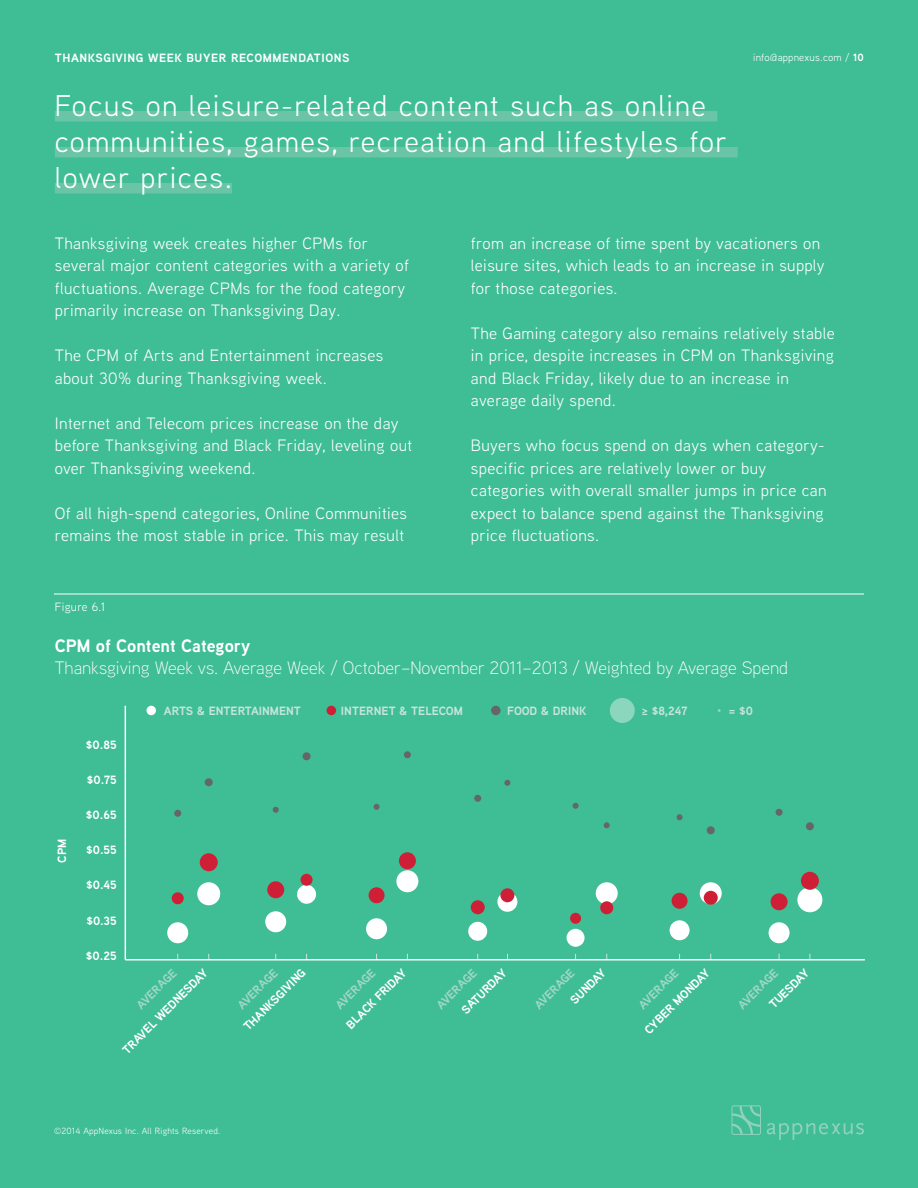
<style>
.page{position:relative;width:918px;height:1188px;background:#3fbd94}
.page>*{position:absolute;margin:0;border:0;box-sizing:border-box;transform-origin:0 0}
.t1{font:30px/36px "Aaux Next";letter-spacing:.05em;color:#fff}
.t2{font:300 18px "Aaux Next";color:#fff}
.t3{font:700 18px "Aaux Next";color:#fff}
.t4{font:16.5px/22.5px "Aaux Next";letter-spacing:.025em;color:#fff}
.t5{font:700 12px "Aaux Next";letter-spacing:.05em;color:#fff}
.t6{font:700 12px "Aaux Next";color:#c6e5db}
.t7{font:700 12px "Aaux Next";color:#a1d7c6}
.t8{font:12px "Aaux Next";color:#fff}
.t9{font:10.5px "Aaux Next";letter-spacing:.025em;color:#fff}
.t10{font:9px "Aaux Next";letter-spacing:.025em;color:#fff}
.s1{font-weight:700}
</style>
<div class="page">
<div style="left:55px;top:111px;width:662px;height:10px;background:#6ac5a6"></div>
<div style="left:55px;top:147px;width:683px;height:10px;background:#6ac5a6"></div>
<div style="left:55px;top:183px;width:177px;height:10px;background:#6ac5a6"></div>
<svg style="left:731px;top:1105px;width:30px;height:30px"></svg>
<svg style="left:767px;top:1123px;width:97px;height:17px"></svg>
<hr style="left:125px;top:706px;width:1px;height:254px;background:#fff">
<hr style="left:125px;top:959px;width:740px;height:2px;background:#fff">
<div style="left:167px;top:922px;width:21px;height:21px;background:#fff;border-radius:50%"></div>
<div style="left:174px;top:810px;width:7px;height:7px;background:#666;border-radius:50%"></div>
<div style="left:205px;top:778px;width:8px;height:8px;background:#666;border-radius:50%"></div>
<div style="left:197px;top:882px;width:23px;height:23px;background:#fff;border-radius:50%"></div>
<div style="left:265px;top:911px;width:21px;height:21px;background:#fff;border-radius:50%"></div>
<svg style="left:273px;top:807px;width:6px;height:6px"></svg>
<div style="left:303px;top:752px;width:8px;height:8px;background:#666;border-radius:50%"></div>
<div style="left:297px;top:885px;width:19px;height:19px;background:#fff;border-radius:50%"></div>
<div style="left:366px;top:918px;width:21px;height:21px;background:#fff;border-radius:50%"></div>
<svg style="left:374px;top:804px;width:6px;height:6px"></svg>
<div style="left:404px;top:751px;width:7px;height:7px;background:#666;border-radius:50%"></div>
<div style="left:396px;top:870px;width:22px;height:22px;background:#fff;border-radius:50%"></div>
<div style="left:468px;top:922px;width:19px;height:19px;background:#fff;border-radius:50%"></div>
<div style="left:474px;top:795px;width:7px;height:7px;background:#666;border-radius:50%"></div>
<svg style="left:504px;top:780px;width:6px;height:6px"></svg>
<svg style="left:497px;top:892px;width:20px;height:20px"></svg>
<div style="left:567px;top:929px;width:18px;height:18px;background:#fff;border-radius:50%"></div>
<svg style="left:573px;top:803px;width:6px;height:6px"></svg>
<svg style="left:604px;top:822px;width:6px;height:6px"></svg>
<div style="left:596px;top:882px;width:22px;height:22px;background:#fff;border-radius:50%"></div>
<div style="left:670px;top:920px;width:20px;height:20px;background:#fff;border-radius:50%"></div>
<svg style="left:677px;top:814px;width:6px;height:6px"></svg>
<div style="left:707px;top:826px;width:8px;height:8px;background:#666;border-radius:50%"></div>
<div style="left:776px;top:809px;width:7px;height:7px;background:#666;border-radius:50%"></div>
<div style="left:806px;top:822px;width:8px;height:8px;background:#666;border-radius:50%"></div>
<svg style="left:700px;top:882px;width:22px;height:22px"></svg>
<div style="left:769px;top:922px;width:21px;height:21px;background:#fff;border-radius:50%"></div>
<div style="left:797px;top:887px;width:25px;height:25px;background:#fff;border-radius:50%"></div>
<div style="left:610px;top:698px;width:25px;height:25px;background:#8bd7be;border-radius:50%"></div>
<div style="left:172px;top:892px;width:12px;height:12px;background:#ce1f36;border-radius:50%"></div>
<div style="left:200px;top:853px;width:18px;height:18px;background:#ce1f36;border-radius:50%"></div>
<div style="left:267px;top:881px;width:17px;height:17px;background:#ce1f36;border-radius:50%"></div>
<div style="left:301px;top:874px;width:12px;height:12px;background:#ce1f36;border-radius:50%"></div>
<div style="left:369px;top:887px;width:16px;height:16px;background:#ce1f36;border-radius:50%"></div>
<div style="left:399px;top:852px;width:17px;height:17px;background:#ce1f36;border-radius:50%"></div>
<div style="left:471px;top:900px;width:14px;height:14px;background:#ce1f36;border-radius:50%"></div>
<div style="left:500px;top:888px;width:14px;height:14px;background:#ce1f36;border-radius:50%"></div>
<div style="left:570px;top:913px;width:11px;height:11px;background:#ce1f36;border-radius:50%"></div>
<div style="left:600px;top:901px;width:13px;height:13px;background:#ce1f36;border-radius:50%"></div>
<div style="left:672px;top:893px;width:16px;height:16px;background:#ce1f36;border-radius:50%"></div>
<div style="left:704px;top:891px;width:14px;height:14px;background:#ce1f36;border-radius:50%"></div>
<div style="left:771px;top:893px;width:17px;height:17px;background:#ce1f36;border-radius:50%"></div>
<div style="left:801px;top:872px;width:18px;height:18px;background:#ce1f36;border-radius:50%"></div>
<div style="left:146px;top:706px;width:10px;height:9px;background:#fff;border-radius:50%"></div>
<div style="left:327px;top:706px;width:9px;height:9px;background:#ce1f36;border-radius:50%"></div>
<div style="left:491px;top:706px;width:10px;height:9px;background:#666;border-radius:50%"></div>
<hr style="left:54px;top:594px;width:810px;height:1px;background:#fff">
<p class="t5" style="left:55px;top:50px;width:296px">THANKSGIVING WEEK BUYER RECOMMENDATIONS</p>
<p class="t9" style="left:753px;top:51px;width:112px">info@appnexus.com / <span class="s1">10</span></p>
<h1 class="t1" style="left:55px;top:87px;width:674px">Focus on leisure-related content such as online communities, games, recreation and lifestyles for lower prices.</h1>
<p class="t4" style="left:55px;top:231px;width:356px">Thanksgiving week creates higher CPMs for several major content categories with a variety of fluctuations. Average CPMs for the food category primarily increase on Thanksgiving Day.</p>
<p class="t4" style="left:55px;top:343px;width:330px">The CPM of Arts and Entertainment increases about 30% during Thanksgiving week.</p>
<p class="t4" style="left:55px;top:411px;width:359px">I nternet and Telecom prices increase on the day before Thanksgiving and Black Friday, leveling out over Thanksgiving weekend.</p>
<p class="t4" style="left:55px;top:501px;width:354px">Of all high-spend categories, Online Communities remains the most stable in price. This may result</p>
<p class="t8" style="left:55px;top:599px;width:52px">Figure 6.1</p>
<p class="t4" style="left:471px;top:231px;width:355px">from an increase of time spent by vacationers on leisure sites, which leads to an increase in supply for those categories.</p>
<p class="t4" style="left:471px;top:321px;width:365px">The Gaming category also remains relatively stable in price, despite increases in CPM on Thanksgiving and Black Friday, likely due to an increase in average daily spend.</p>
<p class="t4" style="left:471px;top:434px;width:357px">Buyers who focus spend on days when category&shy;specific prices are relatively lower or buy categories with overall smaller jumps in price can expect to balance spend against the Thanksgiving price fluctuations.</p>
<p class="t3" style="left:55px;top:633px;width:197px">CPM OF CONTENT CATEGORY</p>
<p class="t2" style="left:55px;top:656px;width:735px">Thanksgiving Week vs. Average Week / October–November 2011–2013 / Weighted by Average Spend</p>
<p class="t5" style="left:54px;top:863px;width:25px;rotate:-90deg">CPM</p>
<p class="t5" style="left:86px;top:736px;width:32px">$0.85</p>
<p class="t5" style="left:87px;top:771px;width:31px">$0.75</p>
<p class="t5" style="left:86px;top:806px;width:32px">$0.65</p>
<p class="t5" style="left:86px;top:842px;width:32px">$0.55</p>
<p class="t5" style="left:86px;top:877px;width:32px">$0.45</p>
<p class="t5" style="left:86px;top:912px;width:32px">$0.35</p>
<p class="t5" style="left:86px;top:947px;width:32px">$0.25</p>
<p class="t6" style="left:164px;top:703px;width:139px">ARTS &amp; ENTERTAINMENT</p>
<p class="t6" style="left:341px;top:703px;width:124px">INTERNET &amp; TELECOM</p>
<p class="t6" style="left:507px;top:703px;width:81px">FOOD &amp; DRINK</p>
<p class="t6" style="left:642px;top:703px;width:47px">≥ $8,247</p>
<p class="t6" style="left:729px;top:703px;width:26px">= $0</p>
<p class="t5" style="left:119px;top:1046px;width:116px;rotate:-45deg">TRAVEL WEDNESDAY</p>
<p class="t5" style="left:240px;top:1023px;width:83px;rotate:-45deg">THANKSGIVING</p>
<p class="t5" style="left:342px;top:1021px;width:81px;rotate:-45deg">BLACK FRIDAY</p>
<p class="t5" style="left:458px;top:1006px;width:60px;rotate:-45deg">SATU RDAY</p>
<p class="t5" style="left:566px;top:996px;width:46px;rotate:-45deg">SUNDAY</p>
<p class="t5" style="left:640px;top:1026px;width:88px;rotate:-45deg">CYBER MO NDAY</p>
<p class="t5" style="left:765px;top:1000px;width:52px;rotate:-45deg">TU ESDAY</p>
<p class="t7" style="left:133px;top:1001px;width:53px;rotate:-45deg">AVERAGE</p>
<p class="t7" style="left:234px;top:1001px;width:53px;rotate:-45deg">AVERAGE</p>
<p class="t7" style="left:331px;top:1001px;width:53px;rotate:-45deg">AVERAGE</p>
<p class="t7" style="left:433px;top:1001px;width:53px;rotate:-45deg">AVERAGE</p>
<p class="t7" style="left:530px;top:1001px;width:53px;rotate:-45deg">AVERAGE</p>
<p class="t7" style="left:634px;top:1001px;width:53px;rotate:-45deg">AVERAGE</p>
<p class="t7" style="left:734px;top:1001px;width:53px;rotate:-45deg">AVERAGE</p>
<p class="t10" style="left:54px;top:1125px;width:168px">©2014 AppNexus I nc. All Rights Reserved.</p>
</div>
